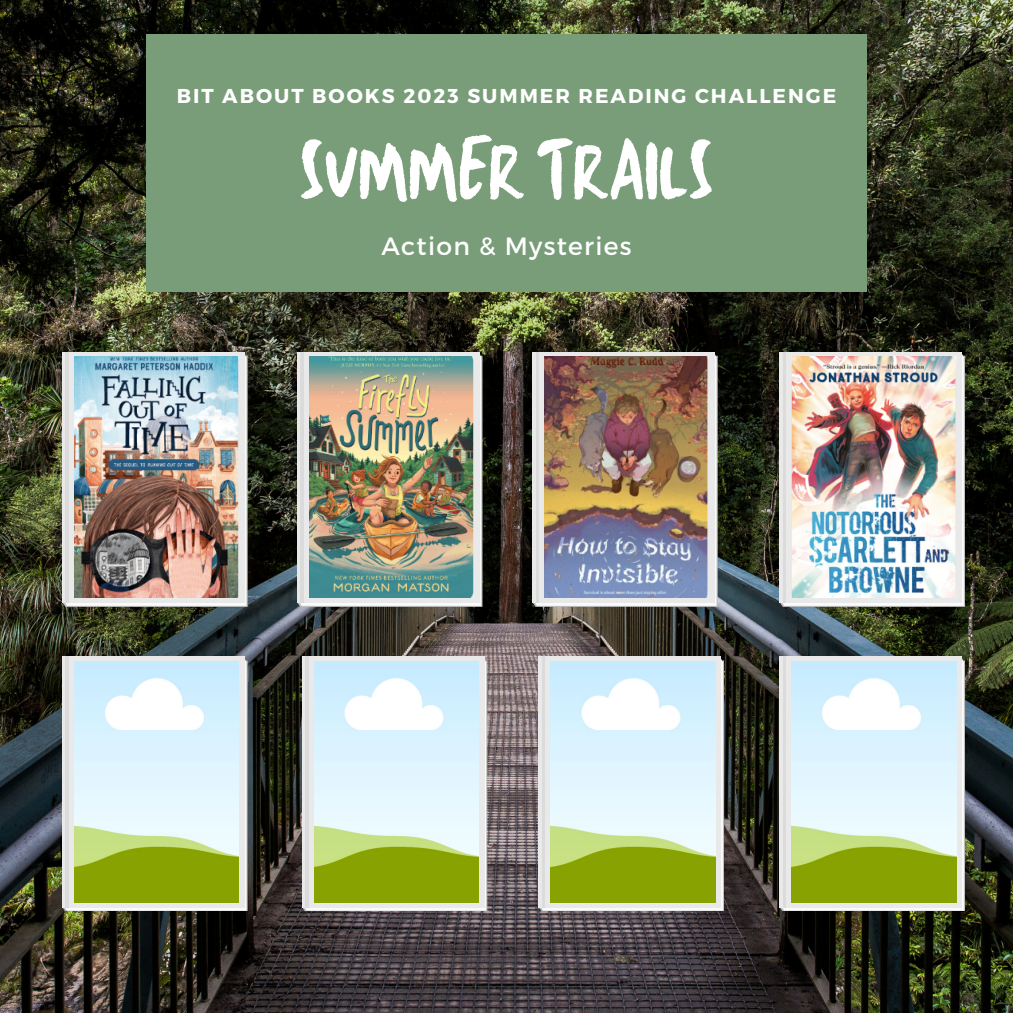
<style>
.page{position:relative;width:1013px;height:1013px;background:#fff}
.page>*{position:absolute;margin:0;border:0;box-sizing:border-box;transform-origin:0 0}
.t1{font:87.75px "TC Milo Regular";letter-spacing:-.01em;color:#fff}
.t2{font:25px "Montserrat";letter-spacing:.055em;color:#fff}
.t3{font:700 20.12px "Montserrat";letter-spacing:.1em;color:#fff}
</style>
<div class="page">
<img style="left:0;top:0;width:1012px;height:1012px">
<div style="left:146px;top:34px;width:720px;height:257px;background:#789d78"></div>
<svg style="left:64px;top:658px;width:182px;height:252px"></svg>
<div style="left:62px;top:656px;width:182px;height:251px;background:#e9e9e9"></div>
<img style="left:74px;top:661px;width:165px;height:241px">
<hr style="left:66px;top:656px;width:2px;height:251px;background:#dbdbdb">
<svg style="left:540px;top:658px;width:183px;height:252px"></svg>
<div style="left:538px;top:656px;width:182px;height:251px;background:#e9e9e9"></div>
<img style="left:551px;top:661px;width:164px;height:241px">
<hr style="left:542px;top:656px;width:3px;height:251px;background:#dbdbdb">
<svg style="left:304px;top:658px;width:182px;height:252px"></svg>
<div style="left:302px;top:656px;width:182px;height:251px;background:#e9e9e9"></div>
<img style="left:314px;top:661px;width:164px;height:241px">
<hr style="left:305px;top:656px;width:3px;height:251px;background:#dbdbdb">
<svg style="left:781px;top:658px;width:182px;height:252px"></svg>
<div style="left:779px;top:656px;width:182px;height:251px;background:#e9e9e9"></div>
<img style="left:791px;top:661px;width:165px;height:241px">
<hr style="left:783px;top:656px;width:2px;height:251px;background:#dbdbdb">
<svg style="left:781px;top:353px;width:182px;height:253px"></svg>
<div style="left:779px;top:351px;width:182px;height:251px;background:#e9e9e9"></div>
<img style="left:791px;top:357px;width:165px;height:240px">
<hr style="left:783px;top:351px;width:2px;height:251px;background:#dbdbdb">
<svg style="left:64px;top:353px;width:182px;height:253px"></svg>
<svg style="left:62px;top:351px;width:182px;height:251px;background:#dddedd"></svg>
<img style="left:74px;top:357px;width:165px;height:240px">
<hr style="left:66px;top:351px;width:2px;height:251px;background:#dbdbdb">
<svg style="left:299px;top:353px;width:182px;height:253px"></svg>
<svg style="left:297px;top:351px;width:182px;height:251px;background:#d7dcdb"></svg>
<img style="left:309px;top:357px;width:164px;height:240px">
<hr style="left:301px;top:351px;width:2px;height:251px;background:#dbdbdb">
<svg style="left:534px;top:353px;width:182px;height:253px"></svg>
<div style="left:532px;top:351px;width:182px;height:251px;background:#e9e9e9"></div>
<img style="left:544px;top:357px;width:164px;height:240px">
<hr style="left:536px;top:351px;width:2px;height:251px;background:#dbdbdb">
<p class="t3" style="left:177px;top:83px;width:661px">BIT ABOUT BOOKS 2023 SUMMER READING CHALLENGE</p>
<p class="t1" style="left:299px;top:111px;width:416px">SUMMER TRAILS</p>
<p class="t2" style="left:381px;top:229px;width:252px">Action &amp; Mysteries</p>
</div>
